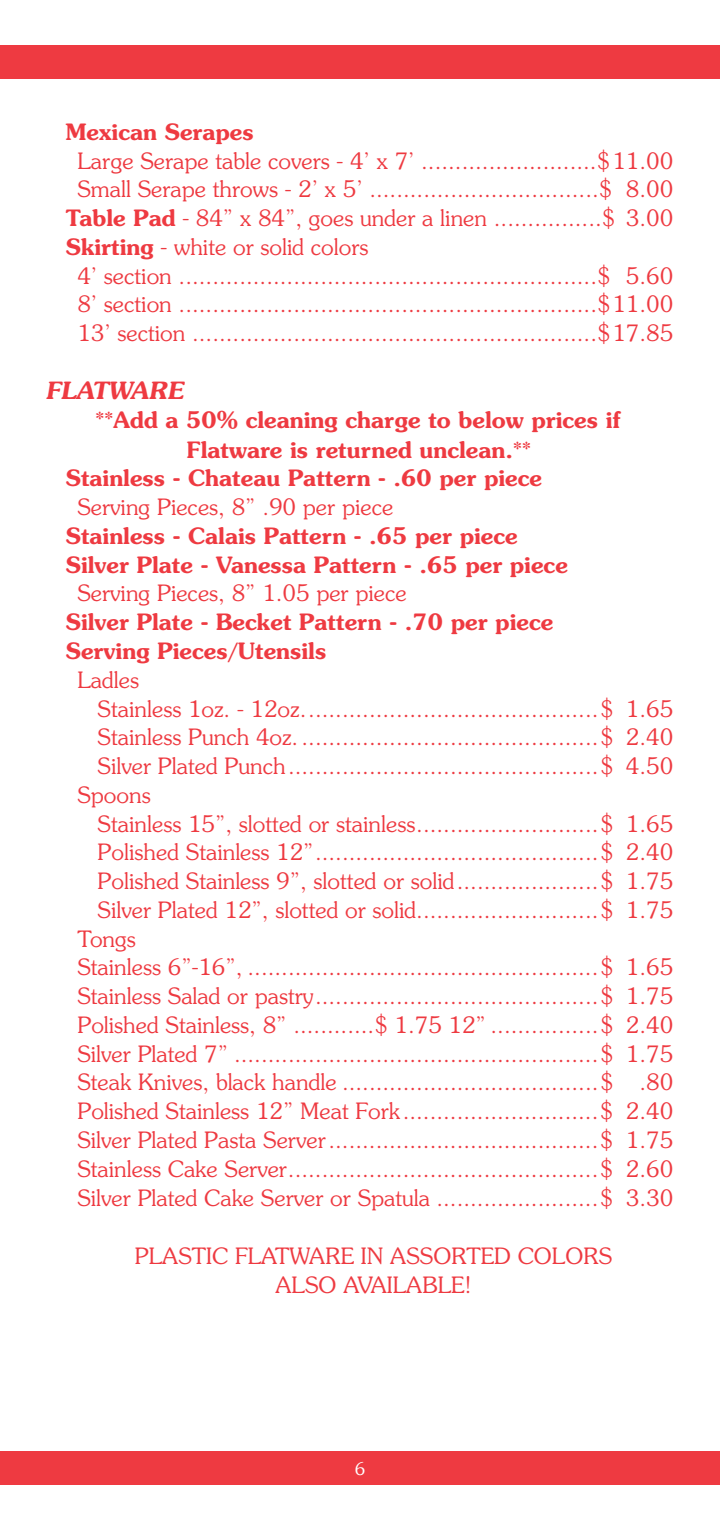
<style>
.page{position:relative;width:720px;height:1530px;background:#fff}
.page>*{position:absolute;margin:0;border:0;box-sizing:border-box;transform-origin:0 0}
.t1{font:italic 600 23.75px "Souvenir";color:#ee3a41}
.t2{font:300 22.5px/29.5px "Souvenir";color:#ee3a41;text-align:center}
.t3{font:600 22.5px/28.8px "Souvenir";color:#ee3a41}
.t4{font:300 17.5px "Souvenir";color:#fff}
.s1{font-weight:600}
</style>
<div class="page">
<div style="left:0;top:45px;width:720px;height:34px;background:#ee3a41"></div>
<div style="left:0;top:1451px;width:720px;height:34px;background:#ee3a41"></div>
<p class="t3" style="left:66px;top:117px;width:190px">Mexican Serapes</p>
<p class="t2" style="left:77px;top:145px;width:597px">Large Serape table covers - 4’ x 7’ ..........................$11.00</p>
<p class="t2" style="left:77px;top:174px;width:597px">Small Serape throws - 2’ x 5’ ..................................$ 8.00</p>
<p class="t2" style="left:66px;top:203px;width:609px"><span class="s1">Table Pad</span> - 84” x 84”, goes under a linen ................$ 3.00</p>
<p class="t2" style="left:66px;top:232px;width:304px"><span class="s1">Skirting</span> - white or solid colors</p>
<p class="t2" style="left:77px;top:260px;width:597px">4’ section ..............................................................$ 5.60</p>
<p class="t2" style="left:77px;top:289px;width:597px">8’ section ..............................................................$11.00</p>
<p class="t2" style="left:77px;top:318px;width:597px">13’ section ............................................................$17.85</p>
<p class="t1" style="left:45px;top:375px;width:140px">FLATWARE</p>
<p class="t3" style="left:95px;top:406px;width:527px">**Add a 50% cleaning charge to below prices if</p>
<p class="t3" style="left:187px;top:435px;width:346px">Flatware is returned unclean.**</p>
<p class="t3" style="left:66px;top:464px;width:478px">Stainless - Chateau Pattern - .60 per piece</p>
<p class="t2" style="left:77px;top:492px;width:317px">Serving Pieces, 8” .90 per piece</p>
<p class="t3" style="left:66px;top:521px;width:504px">Stainless - Calais Pattern - .65 per piece<br>Silver Plate - Vanessa Pattern - .65 per piece</p>
<p class="t2" style="left:77px;top:578px;width:331px">Serving Pieces, 8” 1.05 per piece</p>
<p class="t3" style="left:66px;top:608px;width:489px">Silver Plate - Becket Pattern - .70 per piece<br>Serving Pieces/Utensils</p>
<p class="t2" style="left:77px;top:664px;width:63px">Ladles</p>
<p class="t2" style="left:98px;top:693px;width:577px">Stainless 1oz. - 12oz............................................$ 1.65</p>
<p class="t2" style="left:98px;top:722px;width:577px">Stainless Punch 4oz.............................................$ 2.40</p>
<p class="t2" style="left:98px;top:751px;width:577px">Silver Plated Punch..............................................$ 4.50</p>
<p class="t2" style="left:77px;top:779px;width:75px">Spoons</p>
<p class="t2" style="left:98px;top:808px;width:577px">Stainless 15”, slotted or stainless...........................$ 1.65</p>
<p class="t2" style="left:98px;top:837px;width:577px">Polished Stainless 12”..........................................$ 2.40</p>
<p class="t2" style="left:98px;top:866px;width:577px">Polished Stainless 9”, slotted or solid.....................$ 1.75</p>
<p class="t2" style="left:98px;top:894px;width:577px">Silver Plated 12”, slotted or solid...........................$ 1.75</p>
<p class="t2" style="left:77px;top:923px;width:60px">Tongs</p>
<p class="t2" style="left:77px;top:952px;width:597px">Stainless 6”-16”, ....................................................$ 1.65</p>
<p class="t2" style="left:77px;top:981px;width:597px">Stainless Salad or pastry..........................................$ 1.75</p>
<p class="t2" style="left:77px;top:1009px;width:597px">Polished Stainless, 8” ............$ 1.75 12” ................$ 2.40</p>
<p class="t2" style="left:77px;top:1038px;width:597px">Silver Plated 7” ......................................................$ 1.75</p>
<p class="t2" style="left:77px;top:1067px;width:597px">Steak Knives, black handle ......................................$ .80</p>
<p class="t2" style="left:77px;top:1096px;width:597px">Polished Stainless 12” Meat Fork.............................$ 2.40</p>
<p class="t2" style="left:77px;top:1124px;width:597px">Silver Plated Pasta Server........................................$ 1.75</p>
<p class="t2" style="left:77px;top:1153px;width:597px">Stainless Cake Server..............................................$ 2.60</p>
<p class="t2" style="left:77px;top:1183px;width:597px">Silver Plated Cake Server or Spatula ........................$ 3.30</p>
<p class="t2" style="left:135px;top:1240px;width:479px">PLASTIC FLATWARE IN ASSORTED COLORS<br>ALSO AVAILABLE!</p>
<p class="t4" style="left:355px;top:1458px;width:12px">6</p>
</div>
